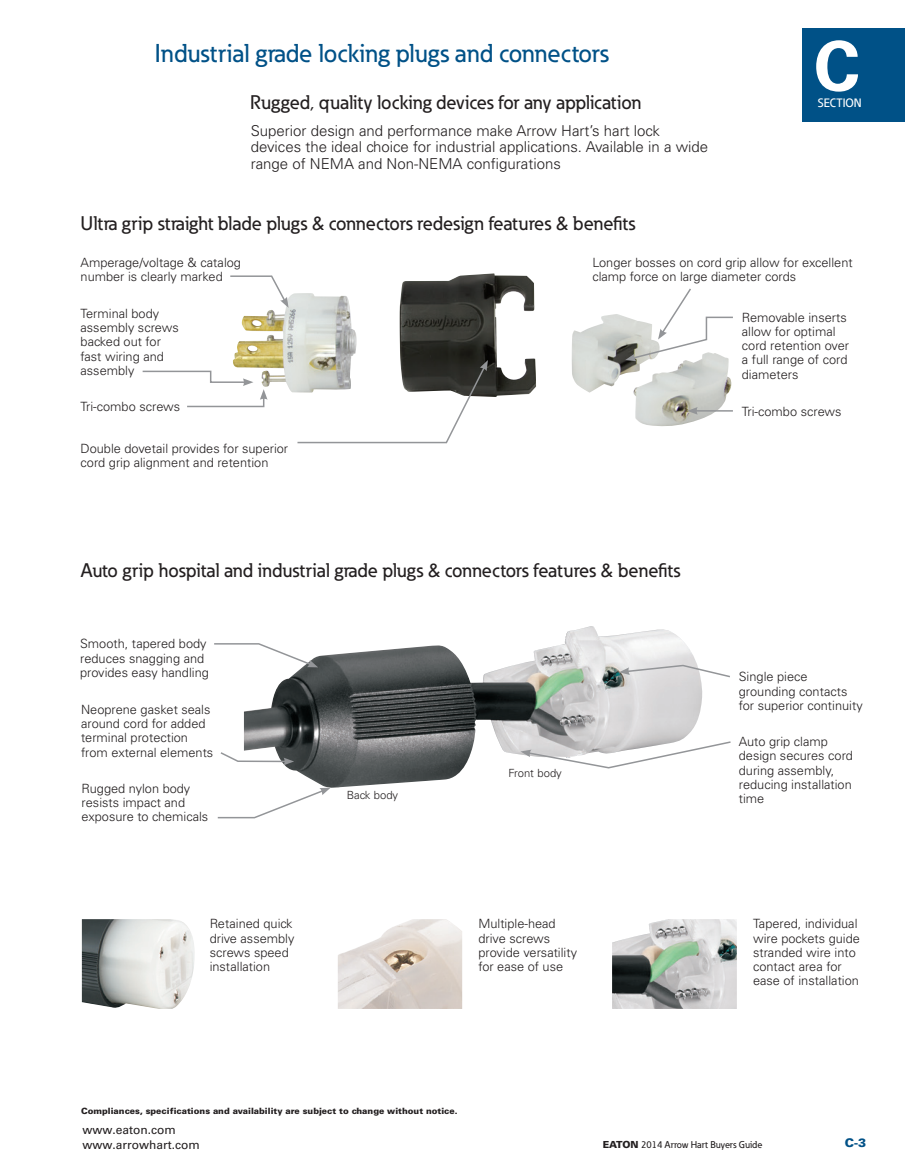
<style>
.page{position:relative;width:905px;height:1175px;background:#fff}
.page>*{position:absolute;margin:0;border:0;box-sizing:border-box;transform-origin:0 0}
.t1{font:700 69px "Univers LT Std";color:#fff}
.BG_header{font:500 25.5px "Eaton";color:#005187}
.BG_subhead{font:500 19.5px "Eaton";color:#231f20}
.Product_Section_Body{font:300 15px/16.5px "Univers LT Std";color:#231f20}
.Product_desc_details{font:300 12.75px/14.2px "Univers LT Std";color:#231f20}
.t2{font:12px/14.4px "Univers LT Std";color:#231f20}
.t3{font:500 12px "Eaton";color:#fff}
.t4{font:900 12px "Univers LT Std";color:#005187}
.K-ImageDescription{font:300 11.25px "Univers LT Std";color:#231f20}
.t5{font:500 9.75px "Eaton";color:#231f20}
.Bottom_Foot_Note_sw{font:900 8.7px "Univers LT Std";color:#231f20}
.s1{font-family:"Univers LT Std";font-weight:900}
</style>
<div class="page">
<div style="left:802px;top:28px;width:102px;height:93px;background:#005187"></div>
<img style="left:244px;top:626px;width:458px;height:162px">
<svg style="left:214px;top:642px;width:104px;height:25px"></svg>
<svg style="left:619px;top:664px;width:111px;height:14px"></svg>
<svg style="left:520px;top:740px;width:211px;height:29px"></svg>
<svg style="left:217px;top:787px;width:113px;height:32px"></svg>
<svg style="left:220px;top:751px;width:74px;height:14px"></svg>
<img style="left:233px;top:273px;width:303px;height:124px">
<svg style="left:230px;top:275px;width:58px;height:33px"></svg>
<svg style="left:142px;top:370px;width:125px;height:38px"></svg>
<svg style="left:296px;top:360px;width:192px;height:84px"></svg>
<svg style="left:625px;top:288px;width:108px;height:73px"></svg>
<hr style="left:695px;top:410px;width:38px;height:1px;background:#939598">
<svg style="left:687px;top:407px;width:10px;height:8px"></svg>
<img style="left:612px;top:919px;width:124px;height:90px">
<img style="left:82px;top:919px;width:113px;height:90px">
<img style="left:338px;top:919px;width:124px;height:90px">
<p class="BG_header" style="left:155px;top:37px;width:455px">Industrial grade locking plugs and connectors</p>
<p class="BG_subhead" style="left:250px;top:90px;width:392px">Rugged, quality locking devices for any application</p>
<p class="Product_Section_Body" style="left:251px;top:122px;width:459px">Superior design and performance make Arrow Hart’s hart lock devices the ideal choice for industrial applications. Available in a wide range of NEMA and Non-NEMA configurations</p>
<p class="BG_subhead" style="left:81px;top:211px;width:556px">Ultra grip straight blade plugs &amp; connectors redesign features &amp; benefits</p>
<h1 class="t1" style="left:813px;top:26px;width:48px">C</h1>
<p class="t3" style="left:817px;top:95px;width:45px">SECTION</p>
<p class="Product_desc_details" style="left:81px;top:255px;width:162px">Amperage/voltage &amp; catalog number is clearly marked</p>
<p class="Product_desc_details" style="left:592px;top:255px;width:262px">Longer bosses on cord grip allow for excellent clamp force on large diameter cords</p>
<p class="Product_desc_details" style="left:741px;top:310px;width:109px">Removable inserts allow for optimal cord retention over a full range of cord diameters</p>
<p class="Product_desc_details" style="left:741px;top:405px;width:101px">Tri-combo screws</p>
<p class="Product_desc_details" style="left:81px;top:306px;width:100px">Terminal body assembly screws backed out for fast wiring and assembly</p>
<p class="Product_desc_details" style="left:81px;top:399px;width:101px">Tri-combo screws</p>
<p class="Product_desc_details" style="left:81px;top:441px;width:209px">Double dovetail provides for superior cord grip alignment and retention</p>
<p class="BG_subhead" style="left:81px;top:558px;width:600px">Auto grip hospital and industrial grade plugs &amp; connectors features &amp; benefits</p>
<p class="Product_desc_details" style="left:80px;top:636px;width:130px">Smooth, tapered body reduces snagging and provides easy handling</p>
<p class="Product_desc_details" style="left:81px;top:702px;width:134px">Neoprene gasket seals around cord for added terminal protection from external elements</p>
<p class="Product_desc_details" style="left:82px;top:781px;width:128px">Rugged nylon body resists impact and exposure to chemicals</p>
<p class="K-ImageDescription" style="left:347px;top:788px;width:53px">Back body</p>
<p class="K-ImageDescription" style="left:508px;top:766px;width:55px">Front body</p>
<p class="Product_desc_details" style="left:738px;top:670px;width:125px">Single piece grounding contacts for superior continuity</p>
<p class="Product_desc_details" style="left:738px;top:734px;width:116px">Auto grip clamp design secures cord during assembly, reducing installation time</p>
<p class="Product_desc_details" style="left:210px;top:916px;width:86px">Retained quick drive assembly screws speed installation</p>
<p class="Product_desc_details" style="left:753px;top:916px;width:108px">Tapered, individual wire pockets guide stranded wire into contact area for ease of installation</p>
<p class="Product_desc_details" style="left:478px;top:916px;width:100px">Multiple-head drive screws provide versatility for ease of use</p>
<p class="Bottom_Foot_Note_sw" style="left:81px;top:1105px;width:378px">Compliances, specifications and availability are subject to change without notice.</p>
<p class="t2" style="left:82px;top:1122px;width:119px">www.eaton.com www.arrowhart.com</p>
<p class="t4" style="left:844px;top:1134px;width:23px">C-3</p>
<p class="t5" style="left:602px;top:1138px;width:161px"><span class="s1">EATON</span> 2014 Arrow Hart Buyers Guide</p>
</div>
